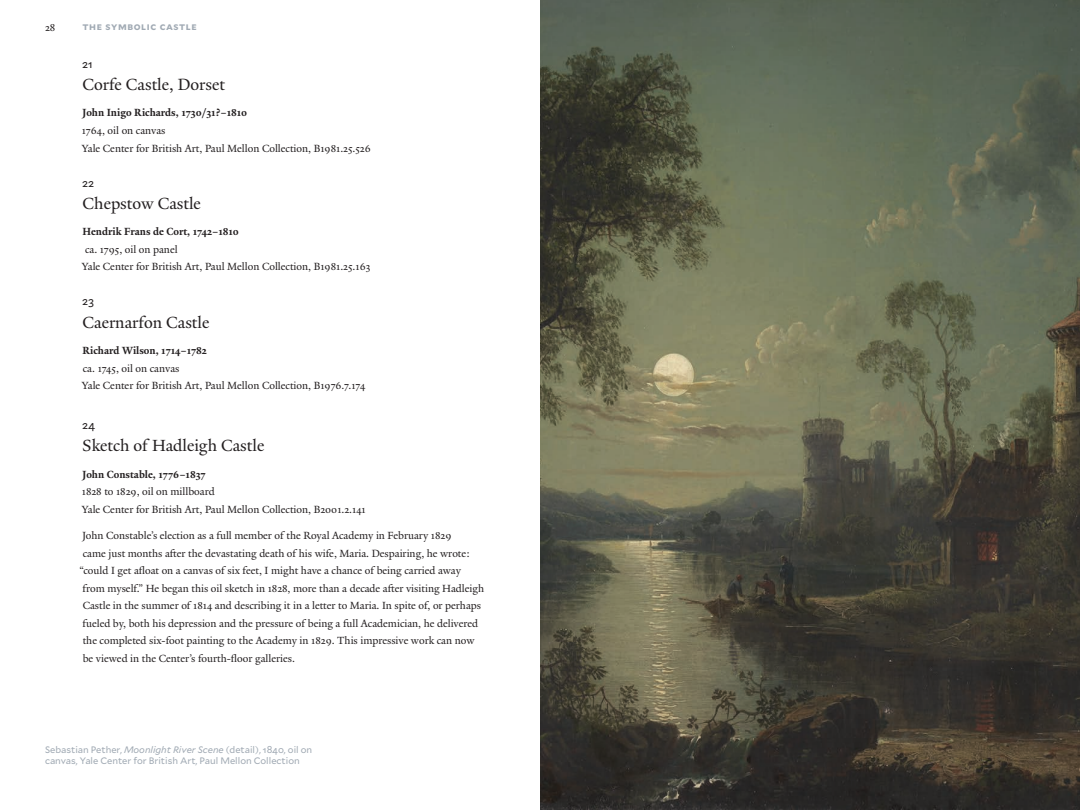
<style>
.page{position:relative;width:1080px;height:810px;background:#fff}
.page>*{position:absolute;margin:0;border:0;box-sizing:border-box;transform-origin:0 0}
.t1{font:17.5px "Yale New";color:#231f20}
.t2{font:11.25px/17.5px "Yale New";color:#231f20}
.t3{font:700 11.25px "Yale New";color:#231f20}
.t4{font:11.25px "Mallory";color:#231f20}
.t5{font:700 10px "Mallory";letter-spacing:.06em;color:#a1aab4}
.t6{font:9.38px/11.2px "Mallory";color:#a1aab4}
.s1{font-style:italic}
</style>
<div class="page">
<img style="left:540px;top:0;width:540px;height:810px">
<p class="t2" style="left:45px;top:18px;width:12px">28</p>
<p class="t5" style="left:82px;top:19px;width:116px">THE SYMBOLIC CASTLE</p>
<p class="t4" style="left:82px;top:56px;width:12px">21</p>
<h1 class="t1" style="left:83px;top:74px;width:144px">Corfe Castle, Dorset</h1>
<p class="t3" style="left:82px;top:106px;width:167px">John Inigo Richards, 1730/31?–1810</p>
<p class="t2" style="left:82px;top:122px;width:290px">1764, oil on canvas<br>Yale Center for British Art, Paul Mellon Collection, B1981.25.526</p>
<p class="t4" style="left:82px;top:174px;width:14px">22</p>
<h1 class="t1" style="left:83px;top:193px;width:120px">Chepstow Castle</h1>
<p class="t3" style="left:83px;top:225px;width:158px">Hendrik Frans de Cort, 1742–1810</p>
<p class="t2" style="left:82px;top:240px;width:290px">ca. 1795, oil on panel<br>Yale Center for British Art, Paul Mellon Collection, B1981.25.163</p>
<p class="t4" style="left:82px;top:293px;width:14px">23</p>
<h1 class="t1" style="left:83px;top:312px;width:128px">Caernarfon Castle</h1>
<p class="t3" style="left:83px;top:344px;width:126px">Richard Wilson, 1714–1782</p>
<p class="t2" style="left:82px;top:359px;width:285px">ca. 1745, oil on canvas<br>Yale Center for British Art, Paul Mellon Collection, B1976.7.174</p>
<p class="t4" style="left:82px;top:417px;width:15px">24</p>
<h1 class="t1" style="left:82px;top:435px;width:184px">Sketch of Hadleigh Castle</h1>
<p class="t3" style="left:82px;top:467px;width:125px">John Constable, 1776–1837</p>
<p class="t2" style="left:82px;top:483px;width:286px">1828 to 1829, oil on millboard<br>Yale Center for British Art, Paul Mellon Collection, B2001.2.141</p>
<p class="t2" style="left:82px;top:527px;width:371px">John Constable’s election as a full member of the Royal Academy in February 1829</p>
<p class="t2" style="left:83px;top:544px;width:389px">came just months after the devastating death of his wife, Maria. Despairing, he wrote:</p>
<p class="t2" style="left:79px;top:562px;width:383px">“could I get afloat on a canvas of six feet, I might have a chance of being carried away</p>
<p class="t2" style="left:83px;top:579px;width:403px">from myself.” He began this oil sketch in 1828, more than a decade after visiting Hadleigh</p>
<p class="t2" style="left:83px;top:597px;width:400px">Castle in the summer of 1814 and describing it in a letter to Maria. In spite of, or perhaps</p>
<p class="t2" style="left:83px;top:614px;width:397px">fueled by, both his depression and the pressure of being a full Academician, he delivered</p>
<p class="t2" style="left:83px;top:632px;width:393px">the completed six-foot painting to the Academy in 1829. This impressive work can now</p>
<p class="t2" style="left:83px;top:649px;width:214px">be viewed in the Center’s fourth-floor galleries.</p>
<p class="t6" style="left:45px;top:744px;width:269px">Sebastian Pether, <span class="s1">Moonlight River Scene</span> (detail), 1840, oil on canvas, Yale Center for British Art, Paul Mellon Collection</p>
</div>
